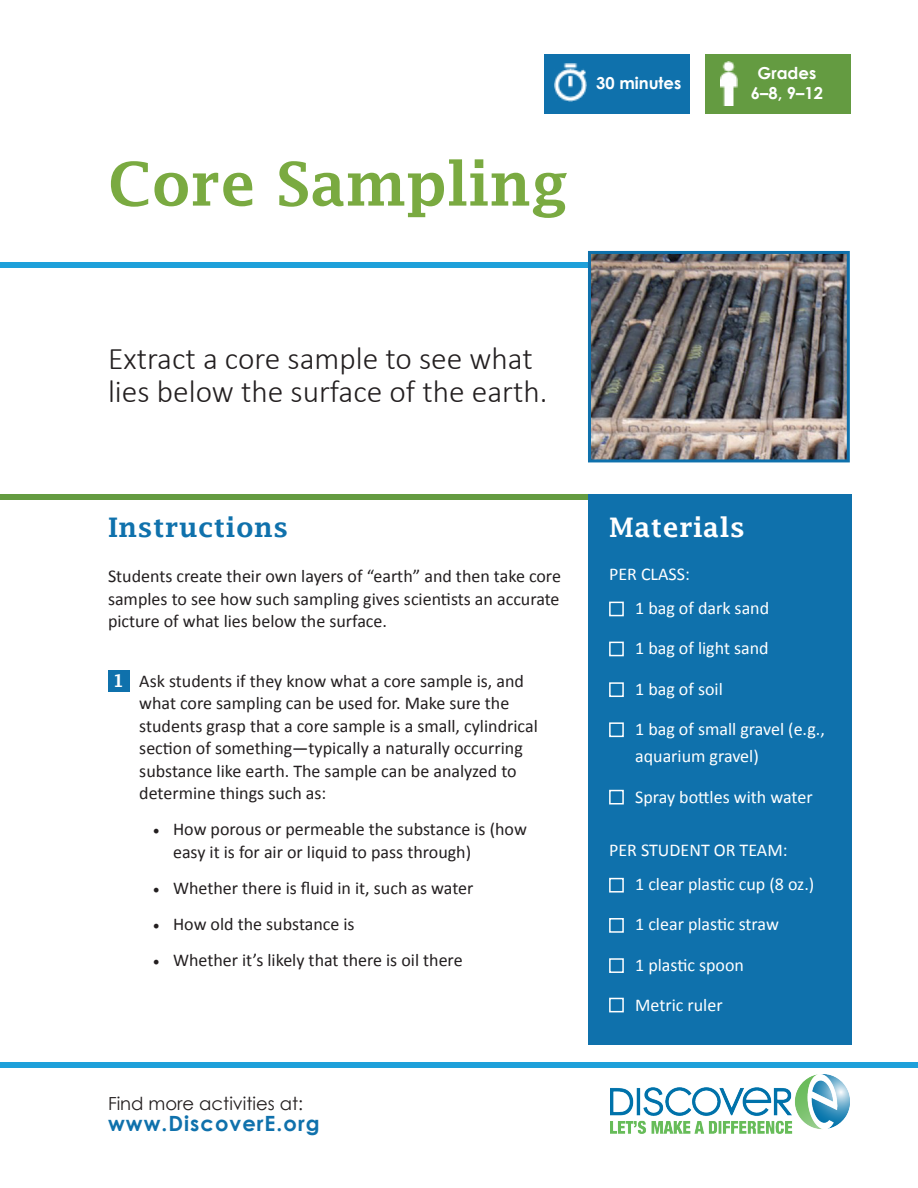
<style>
.page{position:relative;width:918px;height:1188px;background:#fff}
.page>*{position:absolute;margin:0;border:0;box-sizing:border-box;transform-origin:0 0}
.t1{font:600 60px "Lucida Fax";color:#7aaa41}
.t2{font:300 31.5px/33px "Calibri";color:#231f20}
.t3{font:600 27px "Lucida Fax";letter-spacing:.02em;color:#0f71ac}
.t4{font:600 27px "Lucida Fax";letter-spacing:.02em;color:#fff}
.t5{font:700 21px "Century Gothic";letter-spacing:.05em;color:#0f71ac}
.t6{font:18px/22.5px "Calibri";color:#231f20}
.t7{font:18px/27px "Calibri";color:#fff}
.t8{font:18px "Century Gothic";color:#231f20}
.t9{font:600 18px "Lucida Fax";color:#fff}
.t10{font:700 16.5px "Century Gothic";color:#fff}
.s1{font-family:"Minion Pro"}
</style>
<div class="page">
<div style="left:0;top:1062px;width:918px;height:6px;background:#1ea0da"></div>
<div style="left:705px;top:54px;width:146px;height:59px;background:#649b41"></div>
<div style="left:544px;top:54px;width:146px;height:59px;background:#0f71ac"></div>
<div style="left:0;top:262px;width:588px;height:6px;background:#1ea0da"></div>
<div style="left:0;top:494px;width:591px;height:6px;background:#649b41"></div>
<div style="left:588px;top:494px;width:263px;height:551px;background:#0f71ac"></div>
<img style="left:610px;top:1074px;width:239px;height:60px">
<img style="left:555px;top:63px;width:32px;height:38px">
<img style="left:721px;top:61px;width:17px;height:44px">
<div style="left:609px;top:602px;width:15px;height:14px;border:2px solid #fff"></div>
<div style="left:609px;top:722px;width:15px;height:15px;border:2px solid #fff"></div>
<div style="left:609px;top:878px;width:15px;height:15px;border:2px solid #fff"></div>
<div style="left:609px;top:918px;width:15px;height:15px;border:2px solid #fff"></div>
<div style="left:609px;top:958px;width:15px;height:15px;border:2px solid #fff"></div>
<div style="left:609px;top:998px;width:15px;height:14px;border:2px solid #fff"></div>
<div style="left:609px;top:790px;width:15px;height:14px;border:2px solid #fff"></div>
<div style="left:108px;top:670px;width:21px;height:22px;background:#0f71ac"></div>
<div style="left:609px;top:682px;width:15px;height:15px;border:2px solid #fff"></div>
<div style="left:609px;top:642px;width:15px;height:14px;border:2px solid #fff"></div>
<img style="left:592px;top:255px;width:254px;height:203px">
<div style="left:588px;top:251px;width:262px;height:211px;border:3px solid #0f71ac"></div>
<p class="t1" style="left:108px;top:150px;width:462px">Core Sampling</p>
<p class="t10" style="left:596px;top:73px;width:87px">30 minutes</p>
<p class="t2" style="left:108px;top:342px;width:441px">Extract a core sample to see what lies below the surface of the earth.</p>
<p class="t10" style="left:758px;top:62px;width:60px">Grades</p>
<p class="t10" style="left:751px;top:82px;width:73px">6–8, 9–12</p>
<p class="t3" style="left:108px;top:512px;width:182px">Instructions</p>
<p class="t4" style="left:609px;top:512px;width:137px">Materials</p>
<p class="t7" style="left:609px;top:559px;width:82px">PER CLASS:</p>
<p class="t6" style="left:108px;top:564px;width:454px;text-align:justify">Students create their own layers of “earth” and then take core samples to see how such sampling gives scientists an accurate picture of what lies below the surface.</p>
<p class="t7" style="left:635px;top:593px;width:136px">1 bag of dark sand</p>
<p class="t7" style="left:635px;top:634px;width:135px">1 bag of light sand</p>
<p class="t7" style="left:635px;top:674px;width:89px">1 bag of soil</p>
<p class="t7" style="left:635px;top:715px;width:191px">1 bag of small gravel (e.g., aquarium gravel)</p>
<p class="t7" style="left:635px;top:782px;width:179px">Spray bottles with water</p>
<p class="t9" style="left:113px;top:671px;width:13px">1</p>
<p class="t6" style="left:139px;top:669px;width:400px">Ask students if they know what a core sample is, and what core sampling can be used for. Make sure the students grasp that a core sample is a small, cylindrical section of something—typically a naturally occurring substance like earth. The sample can be analyzed to determine things such as:</p>
<p class="t6" style="left:173px;top:817px;width:355px;text-indent:-20px"><span class="s1">•</span> How porous or permeable the substance is (how easy it is for air or liquid to pass through)</p>
<p class="t6" style="left:153px;top:876px;width:322px"><span class="s1">•</span> Whether there is fluid in it, such as water</p>
<p class="t6" style="left:153px;top:912px;width:203px"><span class="s1">•</span> How old the substance is</p>
<p class="t6" style="left:153px;top:948px;width:311px"><span class="s1">•</span> Whether it’s likely that there is oil there</p>
<p class="t7" style="left:609px;top:836px;width:180px">PER STUDENT OR TEAM:</p>
<p class="t7" style="left:635px;top:869px;width:181px">1 clear plastic cup (8 oz.)</p>
<p class="t7" style="left:635px;top:910px;width:145px">1 clear plastic straw</p>
<p class="t7" style="left:635px;top:950px;width:110px">1 plastic spoon</p>
<p class="t7" style="left:635px;top:991px;width:89px">Metric ruler</p>
<p class="t8" style="left:108px;top:1092px;width:197px">Find more activities at:</p>
<p class="t5" style="left:108px;top:1110px;width:213px">www.DiscoverE.org</p>
</div>
